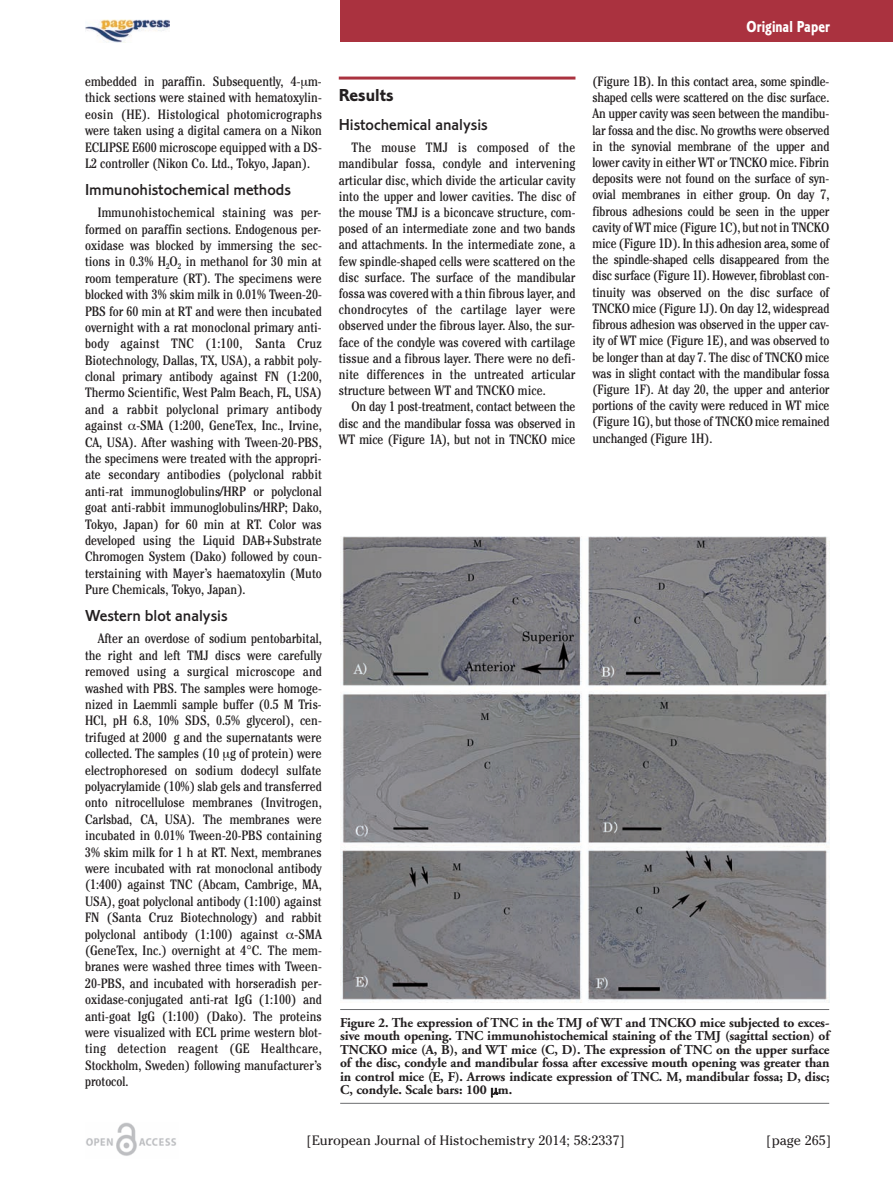
<style>
.page{position:relative;width:893px;height:1191px;background:#fff}
.page>*{position:absolute;margin:0;border:0;box-sizing:border-box;transform-origin:0 0}
.t1{font:18px "Corinthian Bold Plain";color:#231f20}
.t2{font:16.5px "Corinthian Medium Plain";color:#231f20}
.t3{font:16.5px "Corinthian Bold Condensed Plain";color:#fff}
.t4{font:condensed 13.5px/16.4px "Cheltenham";color:#231f20;text-align:justify}
.t5{font:700 13.5px/13.5px "Adobe Garamond";letter-spacing:-.01em;color:#231f20;text-align:justify}
.t6{font:13.5px "Cheltenham";color:#231f20}
</style>
<div class="page">
<div style="left:340px;top:0;width:553px;height:42px;background:#aa323f"></div>
<hr style="left:339px;top:77px;width:236px;height:3px;background:#aa323f">
<img style="left:86px;top:1123px;width:90px;height:33px">
<img style="left:85px;top:19px;width:84px;height:24px">
<hr style="left:340px;top:1009px;width:489px;height:1px;background:#6c6d70">
<hr style="left:340px;top:1103px;width:489px;height:1px;background:#6c6d70">
<img style="left:340px;top:536px;width:489px;height:466px">
<p class="t4" style="left:85px;top:74px;width:238px">embedded in paraffin. Subsequently, 4- m&shy;thick sections were stained with hematoxylin&shy;eosin (HE). Histological photomicrographs were taken using a digital camera on a Nikon ECLIPSE E600 microscope equipped with a DS-L2 controller (Nikon Co. Ltd., Tokyo, Japan).</p>
<p class="t2" style="left:85px;top:184px;width:208px">Immunohistochemical methods</p>
<p class="t4" style="left:85px;top:206px;width:238px;text-indent:13px">Immunohistochemical staining was per&shy;formed on paraffin sections. Endogenous per&shy;oxidase was blocked by immersing the sec&shy;tions in 0.3% H<sub>2</sub>O<sub>2</sub> in methanol for 30 min at room temperature (RT). The specimens were blocked with 3% skim milk in 0.01% Tween-20- PBS for 60 min at RT and were then incubated overnight with a rat monoclonal primary anti&shy;body against TNC (1:100, Santa Cruz Biotechnology, Dallas, TX, USA), a rabbit poly&shy;clonal primary antibody against FN (1:200, Thermo Scientific, West Palm Beach, FL, USA) and a rabbit polyclonal primary antibody against -SMA (1:200, GeneTex, Inc., Irvine, CA, USA). After washing with Tween-20-PBS, the specimens were treated with the appropri&shy;ate secondary antibodies (polyclonal rabbit anti-rat immunoglobulins/HRP or polyclonal goat anti-rabbit immunoglobulins/HRP; Dako, Tokyo, Japan) for 60 min at RT. Color was developed using the Liquid DAB+Substrate Chromogen System (Dako) followed by coun&shy;terstaining with Mayer’s haematoxylin (Muto Pure Chemicals, Tokyo, Japan).</p>
<p class="t2" style="left:85px;top:610px;width:144px">Western blot analysis</p>
<p class="t4" style="left:85px;top:632px;width:238px;text-indent:13px">After an overdose of sodium pentobarbital, the right and left TMJ discs were carefully removed using a surgical microscope and washed with PBS. The samples were homoge&shy;nized in Laemmli sample buffer (0.5 M Tris-HCl, pH 6.8, 10% SDS, 0.5% glycerol), cen&shy;trifuged at 2000 g and the supernatants were collected. The samples (10 g of protein) were electrophoresed on sodium dodecyl sulfate polyacrylamide (10%) slab gels and transferred onto nitrocellulose membranes (Invitrogen, Carlsbad, CA, USA). The membranes were incubated in 0.01% Tween-20-PBS containing 3% skim milk for 1 h at RT. Next, membranes were incubated with rat monoclonal antibody (1:400) against TNC (Abcam, Cambrige, MA, USA), goat polyclonal antibody (1:100) against FN (Santa Cruz Biotechnology) and rabbit polyclonal antibody (1:100) against -SMA (GeneTex, Inc.) overnight at 4°C. The mem&shy;branes were washed three times with Tween-20-PBS, and incubated with horseradish per&shy;oxidase-conjugated anti-rat IgG (1:100) and anti-goat IgG (1:100) (Dako). The proteins were visualized with ECL prime western blot&shy;ting detection reagent (GE Healthcare, Stockholm, Sweden) following manufacturer’s protocol.</p>
<p class="t3" style="left:747px;top:21px;width:85px">Original Paper</p>
<h1 class="t1" style="left:339px;top:89px;width:56px">Results</h1>
<p class="t2" style="left:339px;top:119px;width:151px">Histochemical analysis</p>
<p class="t4" style="left:339px;top:141px;width:238px;text-indent:13px">The mouse TMJ is composed of the mandibular fossa, condyle and intervening articular disc, which divide the articular cavity into the upper and lower cavities. The disc of the mouse TMJ is a biconcave structure, com&shy;posed of an intermediate zone and two bands and attachments. In the intermediate zone, a few spindle-shaped cells were scattered on the disc surface. The surface of the mandibular fossa was covered with a thin fibrous layer, and chondrocytes of the cartilage layer were observed under the fibrous layer. Also, the sur&shy;face of the condyle was covered with cartilage tissue and a fibrous layer. There were no defi&shy;nite differences in the untreated articular structure between WT and TNCKO mice.</p>
<p class="t4" style="left:339px;top:400px;width:238px;text-indent:13px">On day 1 post-treatment, contact between the disc and the mandibular fossa was observed in WT mice (Figure 1A), but not in TNCKO mice</p>
<p class="t4" style="left:592px;top:74px;width:238px">(Figure 1B). In this contact area, some spindle&shy;shaped cells were scattered on the disc surface.<br>An upper cavity was seen between the mandibu&shy;lar fossa and the disc. No growths were observed in the synovial membrane of the upper and lower cavity in either WT or TNCKO mice. Fibrin deposits were not found on the surface of syn&shy;ovial membranes in either group. On day 7, fibrous adhesions could be seen in the upper cavity of WT mice (Figure 1C), but not in TNCKO mice (Figure 1D). In this adhesion area, some of the spindle-shaped cells disappeared from the disc surface (Figure 1I). However, fibroblast con&shy;tinuity was observed on the disc surface of TNCKO mice (Figure 1J). On day 12, widespread fibrous adhesion was observed in the upper cav&shy;ity of WT mice (Figure 1E), and was observed to be longer than at day 7. The disc of TNCKO mice was in slight contact with the mandibular fossa (Figure 1F). At day 20, the upper and anterior portions of the cavity were reduced in WT mice (Figure 1G), but those of TNCKO mice remained unchanged (Figure 1H).</p>
<p class="t5" style="left:340px;top:1017px;width:491px">Figure 2. The expression of TNC in the TMJ of WT and TNCKO mice subjected to exces&shy;sive mouth opening. TNC immunohistochemical staining of the TMJ (sagittal section) of TNCKO mice (A, B), and WT mice (C, D). The expression of TNC on the upper surface of the disc, condyle and mandibular fossa after excessive mouth opening was greater than in control mice (E, F). Arrows indicate expression of TNC. M, mandibular fossa; D, disc; C, condyle. Scale bars: 100 m.</p>
<p class="t6" style="left:307px;top:1132px;width:320px">[European Journal of Histochemistry 2014; 58:2337]</p>
<p class="t6" style="left:766px;top:1132px;width:66px">[page 265]</p>
</div>
